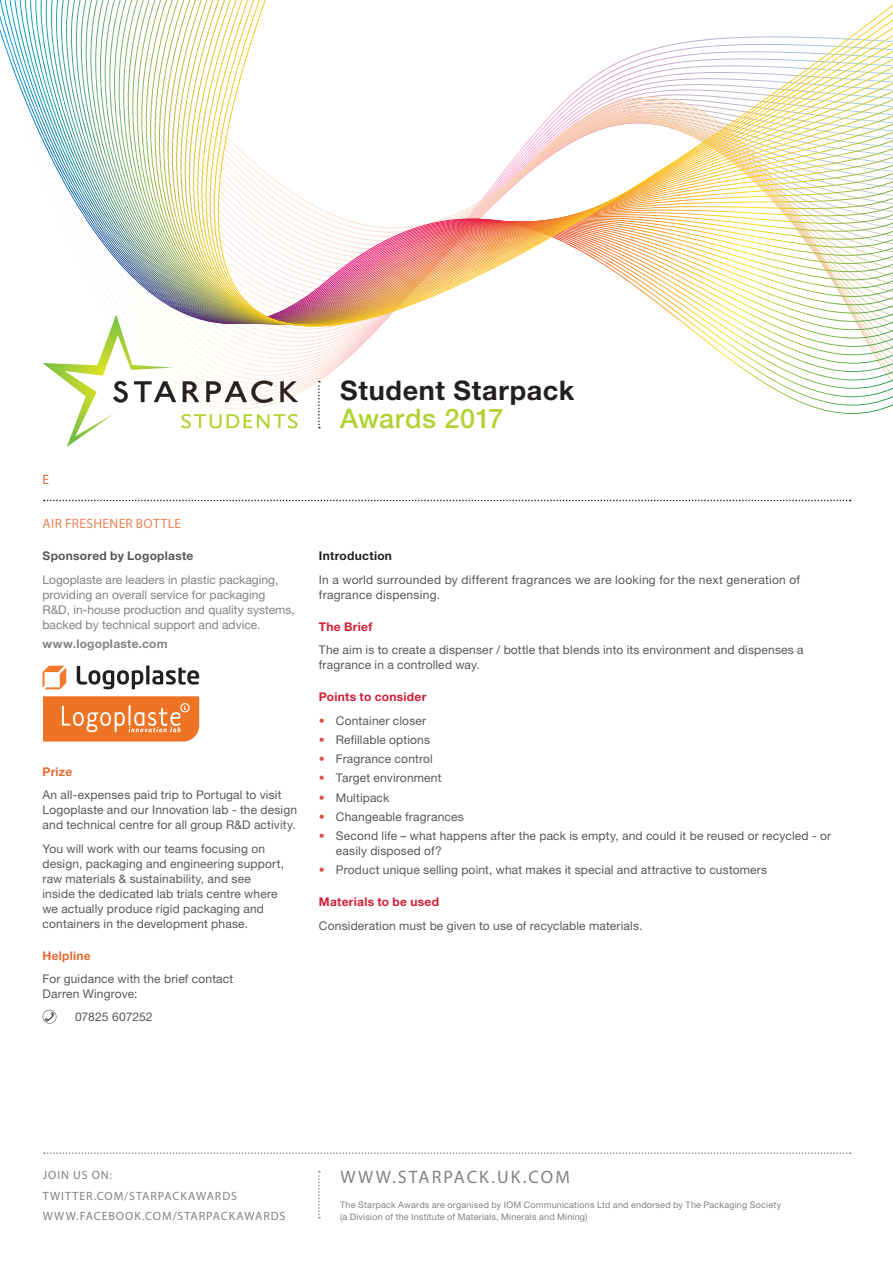
<style>
.page{position:relative;width:893px;height:1263px;background:#fff}
.page>*{position:absolute;margin:0;border:0;box-sizing:border-box;transform-origin:0 0}
.t1{font:700 27px/27.8px "Helvetica Neue LT";letter-spacing:.03em;color:#231f20}
.t2{font:18px "Myriad Pro";letter-spacing:.12em;color:#808285}
.t3{font:13.5px "Myriad Pro";letter-spacing:.025em;color:#e88455}
.t4{font:13.5px "Myriad Pro";color:#e26a33}
.t5{font:12px/15px "Helvetica Neue LT";letter-spacing:.015em;color:#57585a}
.t6{font:12px/15px "Helvetica Neue LT";color:#808285}
.t7{font:12px "Myriad Pro";letter-spacing:.075em;color:#808285}
.t8{font:700 12px "Helvetica Neue LT";letter-spacing:.025em;color:#d31e35}
.t9{font:700 12px "Helvetica Neue LT";letter-spacing:.02em;color:#57585a}
.t10{font:700 12px "Helvetica Neue LT";letter-spacing:.02em;color:#808285}
.t11{font:700 12px "Helvetica Neue LT";letter-spacing:.025em;color:#e26a33}
.t12{font:700 12px "Helvetica Neue LT";letter-spacing:.02em;color:#231f20}
.t13{font:12px "Helvetica Neue LT";letter-spacing:-.01em;color:#57585a}
.t14{font:9px/12px "Helvetica Neue LT";letter-spacing:.02em;color:#808285}
.s1{font-weight:500;color:#b3d234}
.s2{color:#db5550}
</style>
<div class="page">
<svg style="left:66px;top:414px;width:232px;height:33px"></svg>
<svg style="left:318px;top:414px;width:2px;height:14px"></svg>
<svg style="left:318px;top:1171px;width:2px;height:47px"></svg>
<svg style="left:43px;top:1010px;width:13px;height:14px"></svg>
<svg style="left:44px;top:500px;width:807px;height:1px"></svg>
<svg style="left:44px;top:1152px;width:807px;height:2px"></svg>
<svg style="left:5px;top:0;width:888px;height:389px"></svg>
<svg style="left:10px;top:0;width:883px;height:380px"></svg>
<svg style="left:15px;top:0;width:878px;height:372px"></svg>
<svg style="left:20px;top:0;width:873px;height:364px"></svg>
<svg style="left:25px;top:0;width:868px;height:355px"></svg>
<svg style="left:30px;top:0;width:863px;height:347px"></svg>
<img style="left:35px;top:0;width:858px;height:339px">
<img style="left:218px;top:0;width:675px;height:327px">
<svg style="left:43px;top:666px;width:23px;height:23px"></svg>
<svg style="left:77px;top:666px;width:66px;height:23px"></svg>
<hr style="left:146px;top:665px;width:3px;height:19px;background:#231f20">
<svg style="left:152px;top:667px;width:47px;height:18px"></svg>
<svg style="left:43px;top:696px;width:156px;height:45px;background:#f08540"></svg>
<p class="t4" style="left:43px;top:471px;width:8px">E</p>
<p class="t3" style="left:43px;top:515px;width:140px">AIR FRESHENER BOTTLE</p>
<p class="t9" style="left:43px;top:548px;width:153px">Sponsored by Logoplaste</p>
<p class="t6" style="left:43px;top:572px;width:254px">Logoplaste are leaders in plastic packaging, providing an overall service for packaging R&amp;D, in-house production and quality systems, backed by technical support and advice.</p>
<p class="t10" style="left:43px;top:636px;width:127px">www.logoplaste.com</p>
<p class="t11" style="left:43px;top:764px;width:31px">Prize</p>
<p class="t5" style="left:43px;top:787px;width:256px">An all-expenses paid trip to Portugal to visit<br>Logoplaste and our Innovation lab - the design and technical centre for all group R&amp;D activity.</p>
<p class="t5" style="left:43px;top:841px;width:243px">You will work with our teams focusing on design, packaging and engineering support, raw materials &amp; sustainability, and see inside the dedicated lab trials centre where we actually produce rigid packaging and containers in the development phase.</p>
<p class="t11" style="left:43px;top:948px;width:50px">Helpline</p>
<p class="t5" style="left:43px;top:971px;width:192px">For guidance with the brief contact<br>Darren Wingrove:</p>
<p class="t13" style="left:75px;top:1009px;width:79px">07825 607252</p>
<p class="t1" style="left:340px;top:376px;width:236px">Student Starpack<br><span class="s1">Awards 2017</span></p>
<p class="t12" style="left:319px;top:548px;width:75px">Introduction</p>
<p class="t5" style="left:319px;top:572px;width:483px">In a world surrounded by different fragrances we are looking for the next generation of fragrance dispensing.</p>
<p class="t8" style="left:319px;top:619px;width:55px">The Brief</p>
<p class="t5" style="left:319px;top:642px;width:486px">The aim is to create a dispenser / bottle that blends into its environment and dispenses a fragrance in a controlled way.</p>
<p class="t8" style="left:319px;top:689px;width:109px">Points to consider</p>
<p class="t5" style="left:319px;top:713px;width:109px"><span class="s2">•</span> Container closer</p>
<p class="t5" style="left:319px;top:732px;width:113px"><span class="s2">•</span> Refillable options</p>
<p class="t5" style="left:319px;top:751px;width:115px"><span class="s2">•</span> Fragrance control</p>
<p class="t5" style="left:319px;top:770px;width:124px"><span class="s2">•</span> Target environment</p>
<p class="t5" style="left:319px;top:790px;width:72px"><span class="s2">•</span> Multipack</p>
<p class="t5" style="left:319px;top:809px;width:146px"><span class="s2">•</span> Changeable fragrances</p>
<p class="t5" style="left:336px;top:828px;width:497px;text-indent:-17px"><span class="s2">•</span> Second life – what happens after the pack is empty, and could it be reused or recycled - or easily disposed of?</p>
<p class="t5" style="left:319px;top:862px;width:450px"><span class="s2">•</span> Product unique selling point, what makes it special and attractive to customers</p>
<p class="t8" style="left:319px;top:895px;width:122px">Materials to be used</p>
<p class="t5" style="left:319px;top:918px;width:325px">Consideration must be given to use of recyclable materials.</p>
<p class="t7" style="left:43px;top:1167px;width:71px">JOIN US ON:</p>
<p class="t2" style="left:340px;top:1166px;width:231px">WWW.STARPACK.UK.COM</p>
<p class="t7" style="left:43px;top:1188px;width:196px">TWITTER.COM/STARPACKAWARDS</p>
<p class="t7" style="left:43px;top:1209px;width:244px">WWW.FACEBOOK.COM/STARPACKAWARDS</p>
<p class="t14" style="left:340px;top:1199px;width:442px">The Starpack Awards are organised by IOM Communications Ltd and endorsed by The Packaging Society (a Division of the Institute of Materials, Minerals and Mining)</p>
</div>
